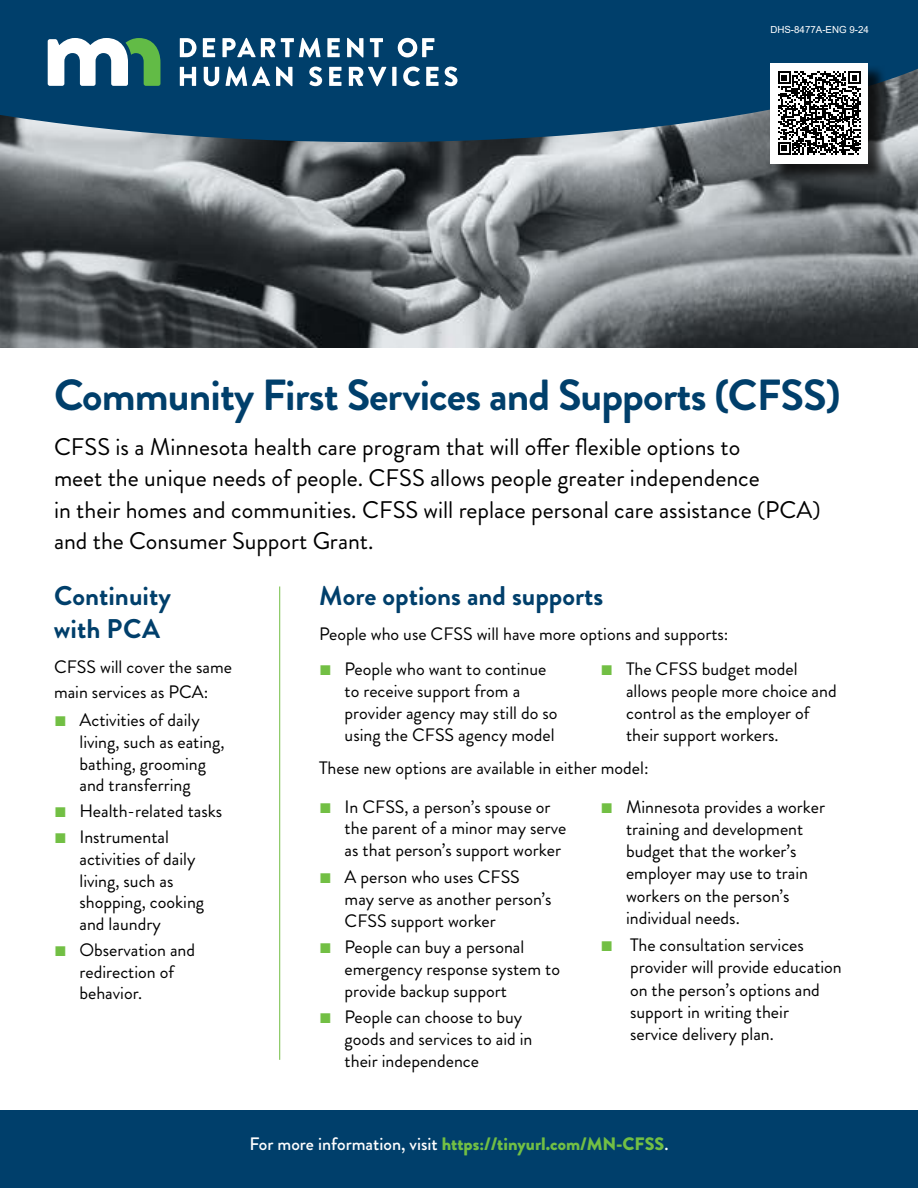
<style>
.page{position:relative;width:918px;height:1188px;background:#fff}
.page>*{position:absolute;margin:0;border:0;box-sizing:border-box;transform-origin:0 0}
.t1{font:700 43.5px "Brandon Grotesque";letter-spacing:-.02em;color:#003f6b}
.t2{font:700 27px/32.4px "Brandon Grotesque";color:#003f6b}
.t3{font:24px/31.5px "Brandon Grotesque";color:#000}
.t4{font:18px/21.6px "Brandon Grotesque";color:#000}
.t5{font:900 18px "Brandon Grotesque";color:#72bf44}
.t6{font:9.75px "Arial";color:#fff}
.s1{font-family:"Impact";font-size:21px;color:#72bf44}
.s2{font-weight:500;color:#fff}
</style>
<div class="page">
<img style="left:0;top:145px;width:918px;height:203px">
<svg style="left:0;top:0;width:918px;height:145px;background:#0f486f"></svg>
<svg style="left:48px;top:38px;width:112px;height:48px"></svg>
<svg style="left:180px;top:38px;width:16px;height:19px"></svg>
<svg style="left:203px;top:38px;width:12px;height:19px"></svg>
<svg style="left:222px;top:38px;width:53px;height:19px"></svg>
<svg style="left:281px;top:38px;width:40px;height:19px"></svg>
<svg style="left:327px;top:38px;width:13px;height:19px"></svg>
<svg style="left:347px;top:38px;width:16px;height:19px"></svg>
<svg style="left:370px;top:38px;width:13px;height:19px"></svg>
<svg style="left:398px;top:38px;width:36px;height:19px"></svg>
<svg style="left:180px;top:67px;width:16px;height:19px"></svg>
<svg style="left:204px;top:67px;width:15px;height:19px"></svg>
<svg style="left:226px;top:67px;width:44px;height:19px"></svg>
<svg style="left:276px;top:67px;width:16px;height:19px"></svg>
<svg style="left:309px;top:67px;width:13px;height:19px"></svg>
<svg style="left:329px;top:67px;width:12px;height:19px"></svg>
<svg style="left:349px;top:67px;width:37px;height:19px"></svg>
<div style="left:392px;top:67px;width:5px;height:19px;background:#fff"></div>
<svg style="left:403px;top:67px;width:17px;height:19px"></svg>
<svg style="left:426px;top:67px;width:13px;height:19px"></svg>
<svg style="left:445px;top:67px;width:13px;height:19px"></svg>
<div style="left:773px;top:65px;width:114px;height:117px;background:#000;opacity:.75"></div>
<div style="left:770px;top:63px;width:98px;height:100px;background:#fff"></div>
<svg style="left:778px;top:71px;width:83px;height:84px"></svg>
<div style="left:0;top:1110px;width:918px;height:78px;background:#003f6b"></div>
<hr style="left:279px;top:586px;width:1px;height:474px;background:#72bf44">
<p class="t6" style="left:770px;top:23px;width:100px">DHS-8477A-ENG 9-24</p>
<h1 class="t1" style="left:54px;top:365px;width:788px">Community First Services and Supports (CFSS)</h1>
<p class="t3" style="left:54px;top:431px;width:768px">CFSS is a Minnesota health care program that will offer flexible options to<br>meet the unique needs of people. CFSS allows people greater independence<br>in their homes and communities. CFSS will replace personal care assistance (PCA) and the Consumer Support Grant.</p>
<h2 class="t2" style="left:54px;top:580px;width:118px">Continuity with PCA</h2>
<p class="t4" style="left:54px;top:654px;width:179px;line-height:25.2px">CFSS will cover the same main services as PCA:</p>
<p class="t4" style="left:80px;top:710px;width:147px;text-indent:-25px"><span class="s1">■</span> Activities of daily living, such as eating, bathing, grooming and transferring</p>
<p class="t4" style="left:54px;top:801px;width:170px"><span class="s1">■</span> Health-related tasks</p>
<p class="t4" style="left:80px;top:827px;width:126px;text-indent:-25px"><span class="s1">■</span> Instrumental activities of daily living, such as shopping, cooking and laundry</p>
<p class="t4" style="left:80px;top:939px;width:117px;text-indent:-25px"><span class="s1">■</span> Observation and redirection of behavior.</p>
<h2 class="t2" style="left:319px;top:580px;width:286px">More options and supports</h2>
<p class="t4" style="left:319px;top:624px;width:411px">People who use CFSS will have more options and supports:</p>
<p class="t4" style="left:345px;top:658px;width:214px;line-height:22.2px;text-indent:-25px"><span class="s1">■</span> People who want to continue to receive support from a provider agency may still do so using the CFSS agency model</p>
<p class="t4" style="left:626px;top:658px;width:212px;line-height:22.2px;text-indent:-25px"><span class="s1">■</span> The CFSS budget model allows people more choice and control as the employer of their support workers.</p>
<p class="t4" style="left:319px;top:757px;width:331px">These new options are available in either model:</p>
<p class="t4" style="left:345px;top:796px;width:223px;text-indent:-25px"><span class="s1">■</span> In CFSS, a person’s spouse or the parent of a minor may serve as that person’s support worker</p>
<p class="t4" style="left:345px;top:866px;width:209px;text-indent:-25px"><span class="s1">■</span> A person who uses CFSS may serve as another person’s<br>CFSS support worker</p>
<p class="t4" style="left:345px;top:936px;width:217px;text-indent:-25px"><span class="s1">■</span> People can buy a personal emergency response system to provide backup support</p>
<p class="t4" style="left:345px;top:1006px;width:189px;text-indent:-25px"><span class="s1">■</span> People can choose to buy goods and services to aid in their independence</p>
<p class="t4" style="left:626px;top:795px;width:201px;line-height:22.4px;text-indent:-25px"><span class="s1">■</span> Minnesota provides a worker training and development budget that the worker’s employer may use to train workers on the person’s individual needs.</p>
<p class="t4" style="left:630px;top:934px;width:213px;line-height:22.4px;text-indent:-29px"><span class="s1">■</span> The consultation services provider will provide education on the person’s options and support in writing their<br>service delivery plan.</p>
<p class="t5" style="left:249px;top:1131px;width:421px"><span class="s2">For more information, visit</span> https://tinyurl.com/MN-CFSS<span class="s2">.</span></p>
</div>
